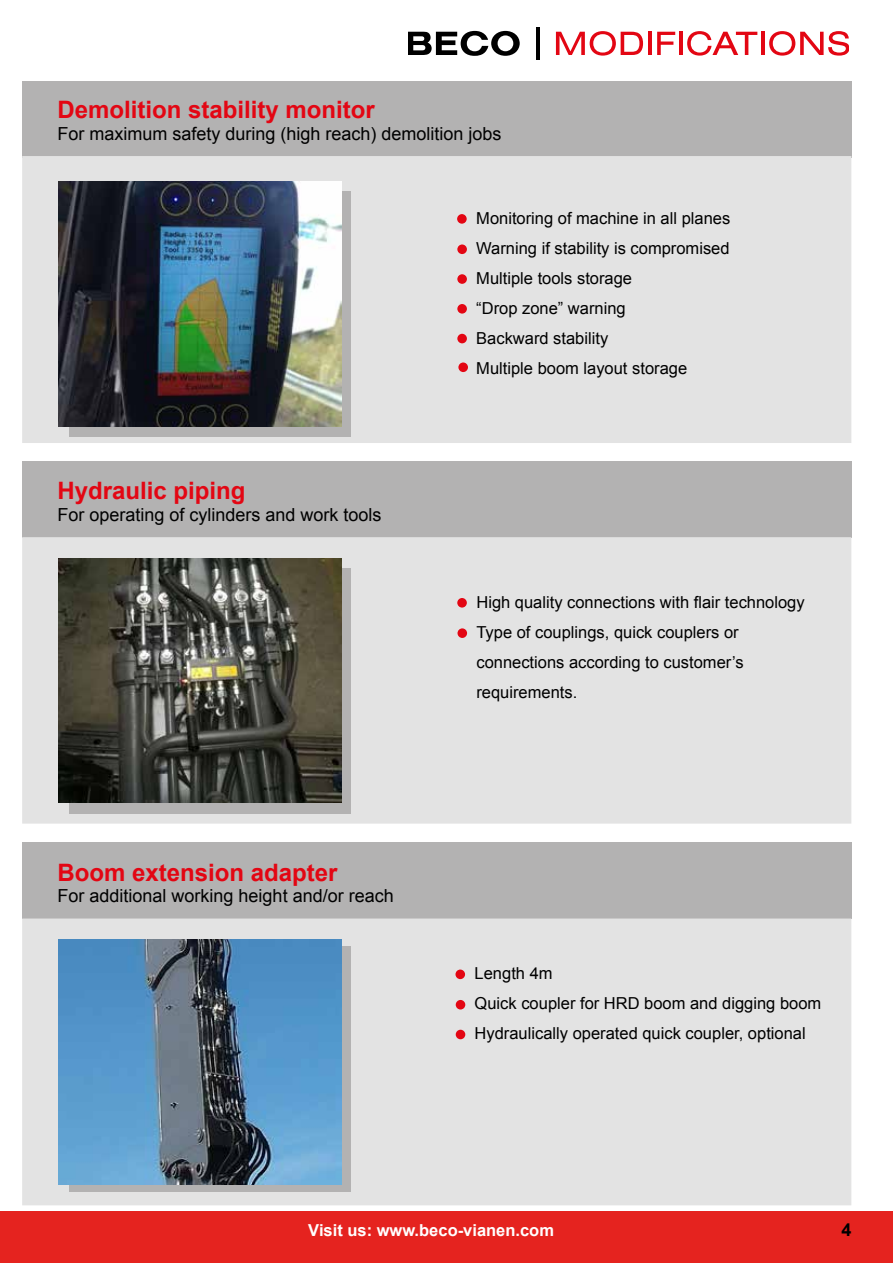
<style>
.page{position:relative;width:893px;height:1263px;background:#fff}
.page>*{position:absolute;margin:0;border:0;box-sizing:border-box;transform-origin:0 0}
.t1{font:700 24px "Arial";color:#e30613}
.t2{font:18px "Arial";color:#000}
.t3{font:700 18px "Arial";color:#000}
.t4{font:16.5px/30px "Arial";color:#000}
.t5{font:700 16.5px "Arial";color:#fff}
</style>
<div class="page">
<div style="left:0;top:1212px;width:893px;height:51px;background:#e5231f"></div>
<div style="left:22px;top:81px;width:829px;height:76px;background:#b3b2b2"></div>
<div style="left:22px;top:156px;width:829px;height:287px;background:#e3e3e3"></div>
<div style="left:22px;top:461px;width:829px;height:77px;background:#b3b2b2"></div>
<div style="left:22px;top:537px;width:829px;height:287px;background:#e3e3e3"></div>
<div style="left:22px;top:842px;width:829px;height:76px;background:#b3b2b2"></div>
<div style="left:22px;top:918px;width:829px;height:287px;background:#e3e3e3;border:2px solid #e3e3e3"></div>
<div style="left:457px;top:598px;width:10px;height:10px;background:#e30613;border-radius:50%"></div>
<div style="left:457px;top:628px;width:10px;height:10px;background:#e30613;border-radius:50%"></div>
<div style="left:455px;top:969px;width:10px;height:10px;background:#e30613;border-radius:50%"></div>
<div style="left:456px;top:1030px;width:9px;height:9px;background:#e30613;border-radius:50%"></div>
<div style="left:456px;top:1000px;width:9px;height:9px;background:#e30613;border-radius:50%"></div>
<div style="left:457px;top:214px;width:10px;height:10px;background:#e30613;border-radius:50%"></div>
<div style="left:457px;top:304px;width:10px;height:10px;background:#e30613;border-radius:50%"></div>
<div style="left:457px;top:244px;width:10px;height:10px;background:#e30613;border-radius:50%"></div>
<div style="left:457px;top:274px;width:10px;height:10px;background:#e30613;border-radius:50%"></div>
<div style="left:457px;top:334px;width:10px;height:9px;background:#e30613;border-radius:50%"></div>
<div style="left:458px;top:362px;width:10px;height:10px;background:#e30613;border-radius:50%"></div>
<svg style="left:409px;top:31px;width:111px;height:25px"></svg>
<hr style="left:536px;top:28px;width:4px;height:32px;background:#000">
<svg style="left:556px;top:31px;width:87px;height:25px"></svg>
<hr style="left:648px;top:32px;width:3px;height:23px;background:#e30613">
<svg style="left:657px;top:32px;width:18px;height:23px"></svg>
<hr style="left:679px;top:32px;width:3px;height:23px;background:#e30613">
<svg style="left:687px;top:31px;width:70px;height:25px"></svg>
<hr style="left:761px;top:32px;width:3px;height:23px;background:#e30613">
<svg style="left:769px;top:31px;width:80px;height:25px"></svg>
<div style="left:69px;top:191px;width:281px;height:245px;background:#b3b2b2"></div>
<img style="left:59px;top:182px;width:282px;height:244px">
<div style="left:69px;top:568px;width:281px;height:245px;background:#b3b2b2"></div>
<img style="left:59px;top:558px;width:282px;height:245px">
<div style="left:69px;top:946px;width:281px;height:246px;background:#b3b2b2"></div>
<img style="left:59px;top:940px;width:282px;height:244px">
<h1 class="t1" style="left:57px;top:94px;width:319px">Demolition stability monitor</h1>
<p class="t2" style="left:57px;top:122px;width:446px">For maximum safety during (high reach) demolition jobs</p>
<h1 class="t1" style="left:57px;top:475px;width:190px">Hydraulic piping</h1>
<p class="t2" style="left:57px;top:503px;width:326px">For operating of cylinders and work tools</p>
<h1 class="t1" style="left:58px;top:856px;width:282px">Boom extension adapter</h1>
<p class="t2" style="left:58px;top:884px;width:338px">For additional working height and/or reach</p>
<p class="t4" style="left:476px;top:203px;width:256px">Monitoring of machine in all planes<br>Warning if stability is compromised<br>Multiple tools storage<br>“Drop zone” warning<br>Backward stability<br>Multiple boom layout storage</p>
<p class="t4" style="left:476px;top:587px;width:330px">High quality connections with flair technology Type of couplings, quick couplers or connections according to customer’s requirements.</p>
<p class="t4" style="left:475px;top:959px;width:348px">Length 4m<br>Quick coupler for HRD boom and digging boom<br>Hydraulically operated quick coupler, optional</p>
<p class="t5" style="left:308px;top:1219px;width:247px">Visit us: www.beco-vianen.com</p>
<p class="t3" style="left:841px;top:1217px;width:12px">4</p>
</div>
